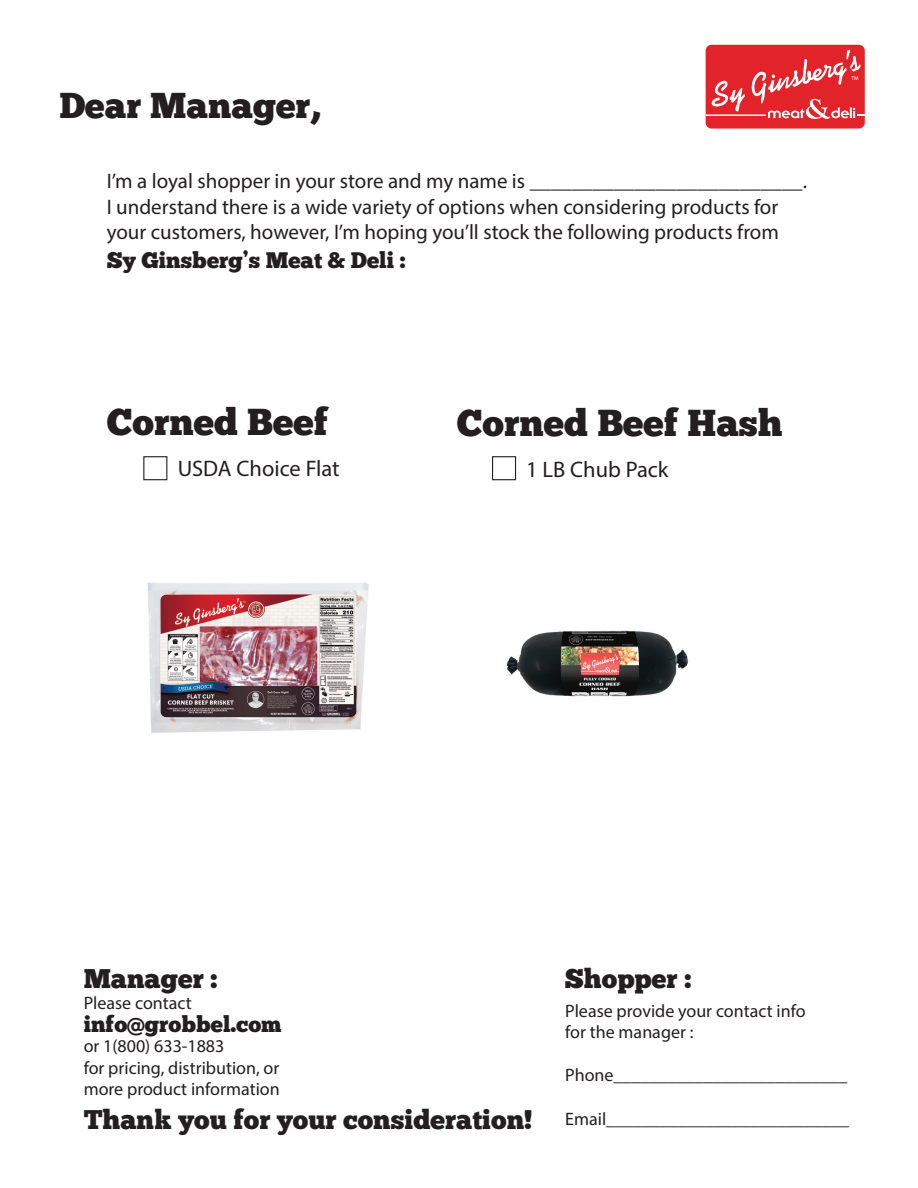
<style>
.page{position:relative;width:918px;height:1188px;background:#fff}
.page>*{position:absolute;margin:0;border:0;box-sizing:border-box;transform-origin:0 0}
.t1{font:37.5px "Chunk Five";color:#231f20}
.t2{font:36px "Chunk Five";color:#231f20}
.t3{font:27px "Chunk Five";color:#231f20}
.t4{font:22.5px "Chunk Five";color:#231f20}
.t5{font:22.5px "Myriad Pro";color:#231f20}
.t6{font:21px/25.2px "Myriad Pro";color:#231f20}
.t7{font:18px/21.6px "Myriad Pro";color:#231f20}
.t8{font:5.55px "Myriad Pro";color:#fff}
</style>
<div class="page">
<div style="left:143px;top:456px;width:24px;height:24px;border:1px solid #231f20"></div>
<div style="left:492px;top:456px;width:24px;height:24px;border:1px solid #231f20"></div>
<img style="left:506px;top:630px;width:182px;height:67px">
<img style="left:147px;top:582px;width:222px;height:151px">
<img style="left:150px;top:582px;width:217px;height:145px">
<div style="left:706px;top:45px;width:159px;height:84px;background:#e22329;border-radius:6px"></div>
<hr style="left:706px;top:114px;width:60px;height:2px;background:#fff">
<svg style="left:712px;top:80px;width:33px;height:32px"></svg>
<svg style="left:752px;top:50px;width:113px;height:69px"></svg>
<h2 class="t2" style="left:59px;top:83px;width:262px">Dear Manager,</h2>
<p class="t6" style="left:107px;top:168px;width:702px">I’m a loyal shopper in your store and my name is __________________________.<br>I understand there is a wide variety of options when considering products for your customers, however, I’m hoping you’ll stock the following products from</p>
<p class="t4" style="left:107px;top:246px;width:300px">Sy Ginsberg’s Meat &amp; Deli :</p>
<p class="t8" style="left:851px;top:74px;width:9px">TM</p>
<h1 class="t1" style="left:107px;top:398px;width:223px">Corned Beef</h1>
<h1 class="t1" style="left:457px;top:399px;width:327px">Corned Beef Hash</h1>
<p class="t5" style="left:178px;top:455px;width:164px">USDA Choice Flat</p>
<p class="t5" style="left:526px;top:456px;width:144px">1 LB Chub Pack</p>
<p class="t3" style="left:84px;top:961px;width:135px">Manager :</p>
<p class="t3" style="left:565px;top:961px;width:128px">Shopper :</p>
<p class="t7" style="left:84px;top:992px;width:110px">Please contact</p>
<p class="t7" style="left:84px;top:1035px;width:198px">or 1(800) 633-1883<br>for pricing, distribution, or more product information</p>
<p class="t4" style="left:84px;top:1011px;width:200px">info@grobbel.com</p>
<p class="t3" style="left:84px;top:1103px;width:450px">Thank you for your consideration!</p>
<p class="t7" style="left:565px;top:999px;width:242px">Please provide your contact info for the manager :</p>
<p class="t7" style="left:565px;top:1064px;width:284px">Phone__________________________</p>
<p class="t7" style="left:565px;top:1107px;width:286px">Email___________________________</p>
</div>
